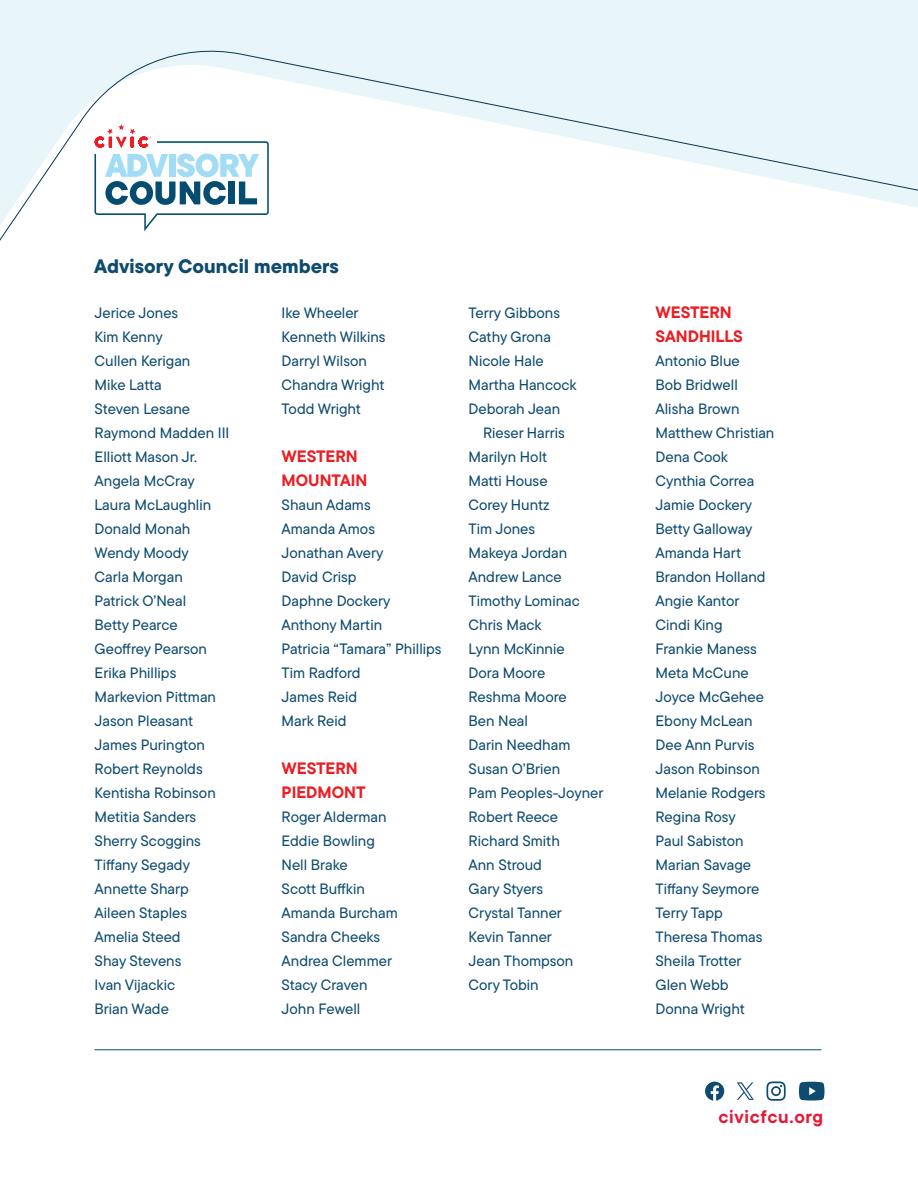
<style>
.page{position:relative;width:918px;height:1188px;background:#fff}
.page>*{position:absolute;margin:0;border:0;box-sizing:border-box;transform-origin:0 0}
.t1{font:800 19.5px "TT Commons Pro";color:#0e4b6f}
.t2{font:700 18px "TT Commons Pro";letter-spacing:.04em;color:#e51837}
.t3{font:700 16.5px/24px "TT Commons Pro";color:#ea1d23}
.t4{font:500 15px/24px "TT Commons Pro";color:#0e4b6f}
</style>
<div class="page">
<hr style="left:94px;top:1049px;width:727px;height:1px;background:#0e4b6f">
<svg style="left:799px;top:1082px;width:25px;height:19px"></svg>
<svg style="left:705px;top:1082px;width:19px;height:19px"></svg>
<svg style="left:766px;top:1081px;width:20px;height:20px"></svg>
<svg style="left:737px;top:1082px;width:17px;height:18px"></svg>
<svg style="left:0;top:0;width:918px;height:241px"></svg>
<h1 class="t1" style="left:94px;top:251px;width:246px">Advisory Council members</h1>
<p class="t4" style="left:95px;top:301px;width:136px">Jerice Jones<br>Kim Kenny<br>Cullen Kerigan<br>Mike Latta<br>Steven Lesane<br>Raymond Madden III<br>Elliott Mason Jr.<br>Angela McCray<br>Laura McLaughlin<br>Donald Monah<br>Wendy Moody<br>Carla Morgan<br>Patrick O’Neal<br>Betty Pearce<br>Geoffrey Pearson<br>Erika Phillips<br>Markevion Pittman<br>Jason Pleasant<br>James Purington<br>Robert Reynolds<br>Kentisha Robinson<br>Metitia Sanders<br>Sherry Scoggins<br>Tiffany Segady<br>Annette Sharp<br>Aileen Staples<br>Amelia Steed<br>Shay Stevens<br>Ivan Vijackic<br>Brian Wade</p>
<p class="t4" style="left:282px;top:301px;width:105px">Ike Wheeler<br>Kenneth Wilkins<br>Darryl Wilson<br>Chandra Wright<br>Todd Wright</p>
<p class="t3" style="left:282px;top:444px;width:87px">WESTERN<br>MOUNTAIN</p>
<p class="t4" style="left:282px;top:493px;width:162px">Shaun Adams<br>Amanda Amos<br>Jonathan Avery<br>David Crisp<br>Daphne Dockery<br>Anthony Martin<br>Patricia “Tamara” Phillips<br>Tim Radford<br>James Reid<br>Mark Reid</p>
<p class="t3" style="left:282px;top:756px;width:85px">WESTERN<br>PIEDMONT</p>
<p class="t4" style="left:282px;top:805px;width:118px">Roger Alderman<br>Eddie Bowling<br>Nell Brake<br>Scott Buffkin<br>Amanda Burcham<br>Sandra Cheeks<br>Andrea Clemmer<br>Stacy Craven<br>John Fewell</p>
<p class="t4" style="left:469px;top:301px;width:110px">Terry Gibbons<br>Cathy Grona<br>Nicole Hale<br>Martha Hancock<br>Deborah Jean</p>
<p class="t4" style="left:469px;top:421px;width:136px;text-indent:15px">Rieser Harris<br>Marilyn Holt<br>Matti House<br>Corey Huntz<br>Tim Jones<br>Makeya Jordan<br>Andrew Lance<br>Timothy Lominac<br>Chris Mack<br>Lynn McKinnie<br>Dora Moore<br>Reshma Moore<br>Ben Neal<br>Darin Needham<br>Susan O’Brien<br>Pam Peoples-Joyner<br>Robert Reece<br>Richard Smith<br>Ann Stroud<br>Gary Styers<br>Crystal Tanner<br>Kevin Tanner<br>Jean Thompson<br>Cory Tobin</p>
<p class="t3" style="left:656px;top:300px;width:89px">WESTERN<br>SANDHILLS</p>
<p class="t4" style="left:656px;top:349px;width:120px">Antonio Blue<br>Bob Bridwell<br>Alisha Brown<br>Matthew Christian<br>Dena Cook<br>Cynthia Correa<br>Jamie Dockery<br>Betty Galloway<br>Amanda Hart<br>Brandon Holland<br>Angie Kantor<br>Cindi King<br>Frankie Maness<br>Meta McCune<br>Joyce McGehee<br>Ebony McLean<br>Dee Ann Purvis<br>Jason Robinson<br>Melanie Rodgers<br>Regina Rosy<br>Paul Sabiston<br>Marian Savage<br>Tiffany Seymore<br>Terry Tapp<br>Theresa Thomas<br>Sheila Trotter<br>Glen Webb<br>Donna Wright</p>
<p class="t2" style="left:718px;top:1103px;width:106px">civicfcu.org</p>
</div>
